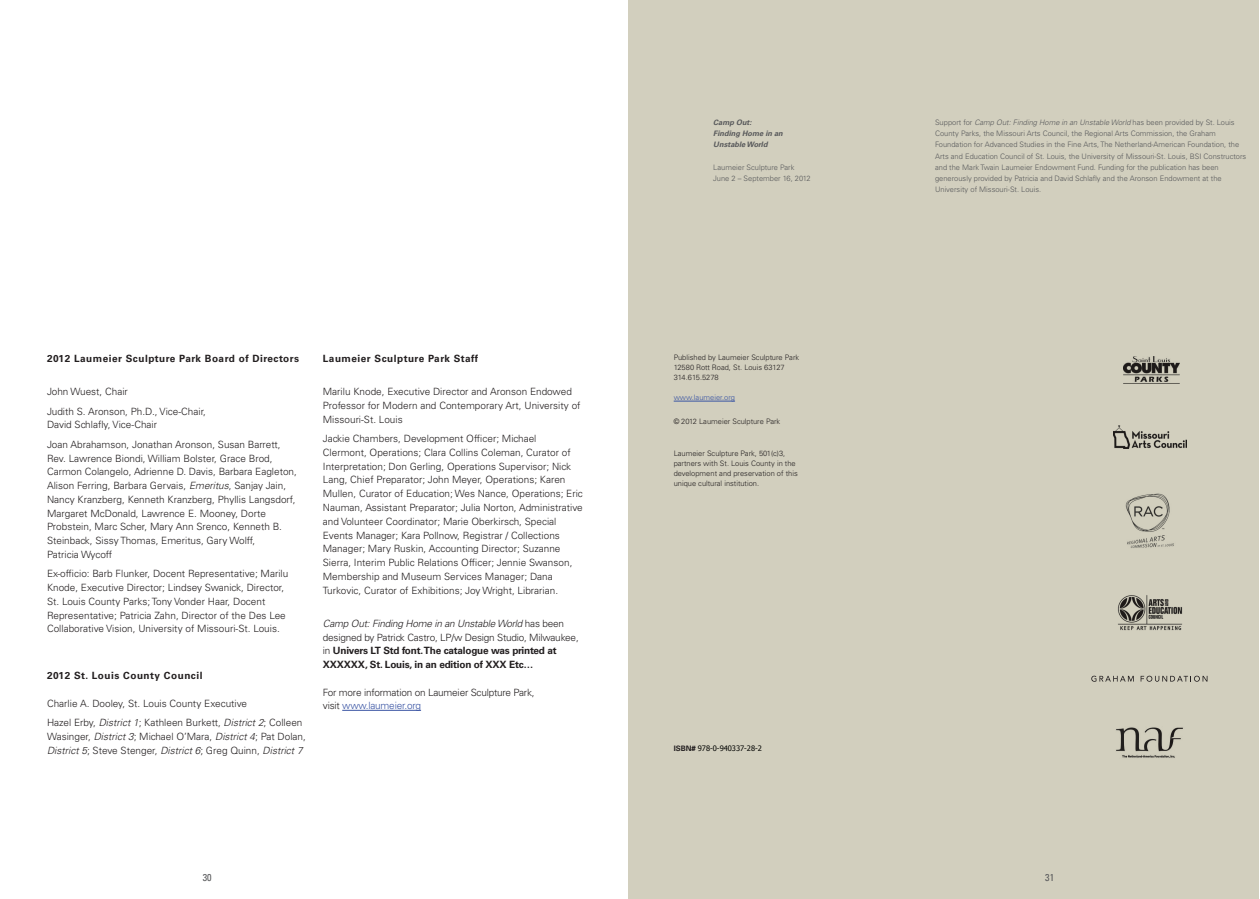
<style>
.page{position:relative;width:1260px;height:899px;background:#fff}
.page>*{position:absolute;margin:0;border:0;box-sizing:border-box;transform-origin:0 0}
.t1{font:300 10px/13.8px "Univers LT Std";color:#231f20}
.t2{font:700 10px/13.8px "Univers LT Std";letter-spacing:-.02em;color:#231f20}
.t3{font:700 10px "Univers LT Std";letter-spacing:.05em;color:#231f20}
.t4{font:300 10px/13.8px "Univers LT Std";letter-spacing:-.02em;color:#231f20}
.t5{font:condensed 10px "Univers LT Std";color:#57585a}
.t6{font:300 7.5px/11.2px "Univers LT Std";color:#57585a}
.t7{font:300 7.5px/10px "Univers LT Std";color:#231f20}
.t8{font:italic 700 7.5px/11.2px "Univers LT Std";color:#57585a}
.t9{font:7.5px "Tahoma";color:#040503}
.t10{font:300 7.5px "Univers LT Std";color:#3853a3}
.s1{font-style:italic}
.s2{font-weight:300;font-style:italic}
.s3{font-weight:300}
.s4{color:#3853a3}
.s5{font-family:"Arial";font-weight:400}
.s6{font-family:"Univers LT Std";font-weight:700;color:#231f20}
</style>
<div class="page">
<hr style="left:342px;top:709px;width:79px;height:1px;background:#3853a3">
<div style="left:629px;top:0;width:630px;height:898px;background:#d2cfbe"></div>
<img style="left:1118px;top:595px;width:65px;height:35px">
<img style="left:1116px;top:727px;width:67px;height:31px">
<img style="left:1125px;top:493px;width:49px;height:55px">
<img style="left:1124px;top:356px;width:55px;height:26px">
<svg style="left:1091px;top:675px;width:43px;height:6px"></svg>
<svg style="left:1141px;top:675px;width:66px;height:6px"></svg>
<img style="left:1114px;top:426px;width:72px;height:22px">
<hr style="left:674px;top:401px;width:61px;height:1px;background:#3853a3">
<p class="t3" style="left:47px;top:352px;width:254px">2012 Laumeier Sculpture Park Board of Directors</p>
<p class="t1" style="left:47px;top:382px;width:161px;line-height:19.4px">John Wuest, Chair<br>Judith S. Aronson, Ph.D., Vice-Chair,</p>
<p class="t1" style="left:47px;top:415px;width:235px;line-height:19.4px">David Schlafly, Vice-Chair<br>Joan Abrahamson, Jonathan Aronson, Susan Barrett,</p>
<p class="t1" style="left:47px;top:451px;width:251px">Rev. Lawrence Biondi, William Bolster, Grace Brod, Carmon Colangelo, Adrienne D. Davis, Barbara Eagleton, Alison Ferring, Barbara Gervais, <span class="s1">Emeritus</span>, Sanjay Jain, Nancy Kranzberg, Kenneth Kranzberg, Phyllis Langsdorf, Margaret McDonald, Lawrence E . Mooney, Dorte Probstein, Marc Scher, Mary Ann Srenco, Kenneth B.<br>Steinback, Sissy Thomas, Emeritus, Gary Wolff,<br>Patricia Wycoff</p>
<p class="t1" style="left:47px;top:566px;width:243px">Ex-officio: Barb Flunker, Docent Representative; Marilu Knode, Executive Director; Lindsey Swanick, Director, St. Louis County Parks; Tony Vonder Haar, Docent Representative; Patricia Zahn, Director of the Des Lee Collaborative Vision, U niversity of M issouri-St. Louis.</p>
<p class="t3" style="left:47px;top:669px;width:157px">2012 St. Louis County Council</p>
<p class="t1" style="left:47px;top:693px;width:257px;line-height:19.4px">Charlie A. Dooley, St. Louis County Executive<br>Hazel E rby, <span class="s1">District 1</span>; Kathleen Burkett, <span class="s1">District 2</span>; Colleen</p>
<p class="t1" style="left:47px;top:729px;width:260px">Wasinger, <span class="s1">District 3</span>; M ichael O’M ara, <span class="s1">District 4</span>; Pat Dolan,<br><span class="s1">District 5</span>; Steve Stenger, <span class="s1">District 6</span>; Greg Quinn, <span class="s1">District 7</span></p>
<p class="t3" style="left:323px;top:352px;width:157px">Laumeier Sculpture Park Staff</p>
<p class="t1" style="left:323px;top:385px;width:259px">Marilu Knode, Executive Director and Aronson E ndowed<br>Professor for M odern and Contemporary Art, U niversity of<br>M issouri-St. Louis</p>
<p class="t1" style="left:323px;top:431px;width:262px">Jackie Chambers, Development Officer; M ichael<br>Clermont, Operations; Clara Collins Coleman, Curator of Interpretation; Don Gerling, Operations Supervisor; Nick Lang, Chief Preparator; John Meyer, Operations; Karen<br>M ullen, Curator of Education; Wes Nance, Operations; Eric Nauman, Assistant Preparator; Julia Norton, Administrative and Volunteer Coordinator; Marie Oberkirsch, Special Events Manager; Kara Pollnow, Registrar / Collections Manager; Mary Ruskin, Accounting Director; Suzanne Sierra, Interim Public Relations Officer; Jennie Swanson, Membership and M useum Services Manager; Dana Turkovic, Curator of Exhibitions; Joy Wright, Librarian.</p>
<p class="t2" style="left:323px;top:616px;width:257px"><span class="s2">Camp Out: Finding Home in an Unstable World</span> <span class="s3">has been designed by Patrick Castro, LP/w Design Studio, M ilwaukee, in</span> Univers LT Std font. The catalogue was printed at XXXXXX, St. Louis, in an edition of XXX Etc…</p>
<p class="t4" style="left:323px;top:685px;width:213px">For more information on Laumeier Sculpture Park, visit <span class="s4">www.laumeier.org</span></p>
<p class="t8" style="left:713px;top:117px;width:71px">Camp Out:<br>Finding Home in an<br>Unstable World</p>
<p class="t6" style="left:713px;top:161px;width:99px">Laumeier Sculpture Park<br>June 2 – September 16, 2012</p>
<p class="t7" style="left:674px;top:352px;width:127px">Published by Laumeier Sculpture Park<br>12580 Rott Road, St. Louis 63127<br>314.615.5278</p>
<p class="t10" style="left:674px;top:393px;width:63px">www.laumeier.org</p>
<p class="t7" style="left:674px;top:416px;width:108px"><span class="s5">©</span> 2012 Laumeier Sculpture Park</p>
<p class="t7" style="left:674px;top:448px;width:126px">Laumeier Sculpture Park, 501(c)3, partners with St. Louis County in the development and preservation of this unique cultural institution.</p>
<p class="t9" style="left:674px;top:742px;width:90px"><span class="s6">ISBN#</span> 978-0-940337-28-2</p>
<p class="t6" style="left:935px;top:116px;width:313px">Support for <span class="s1">Camp Out: Finding Home in an Unstable World</span> has been provided by St. Louis County Parks, the M issouri Arts Council, the Regional Arts Commission, the Graham Foundation for Advanced Studies in the Fine Arts, The Netherland-American Foundation, the Arts and Education Council of St. Louis, the U niversity of M issouri-St. Louis, BSI Constructors and the Mark Twain Laumeier Endowment Fund. Funding for the publication has been generously provided by Patricia and David Schlafly and the Aronson Endowment at the<br>U niversity of M issouri-St. Louis.</p>
<p class="t5" style="left:203px;top:870px;width:10px">30</p>
<p class="t5" style="left:1045px;top:870px;width:10px">31</p>
</div>
